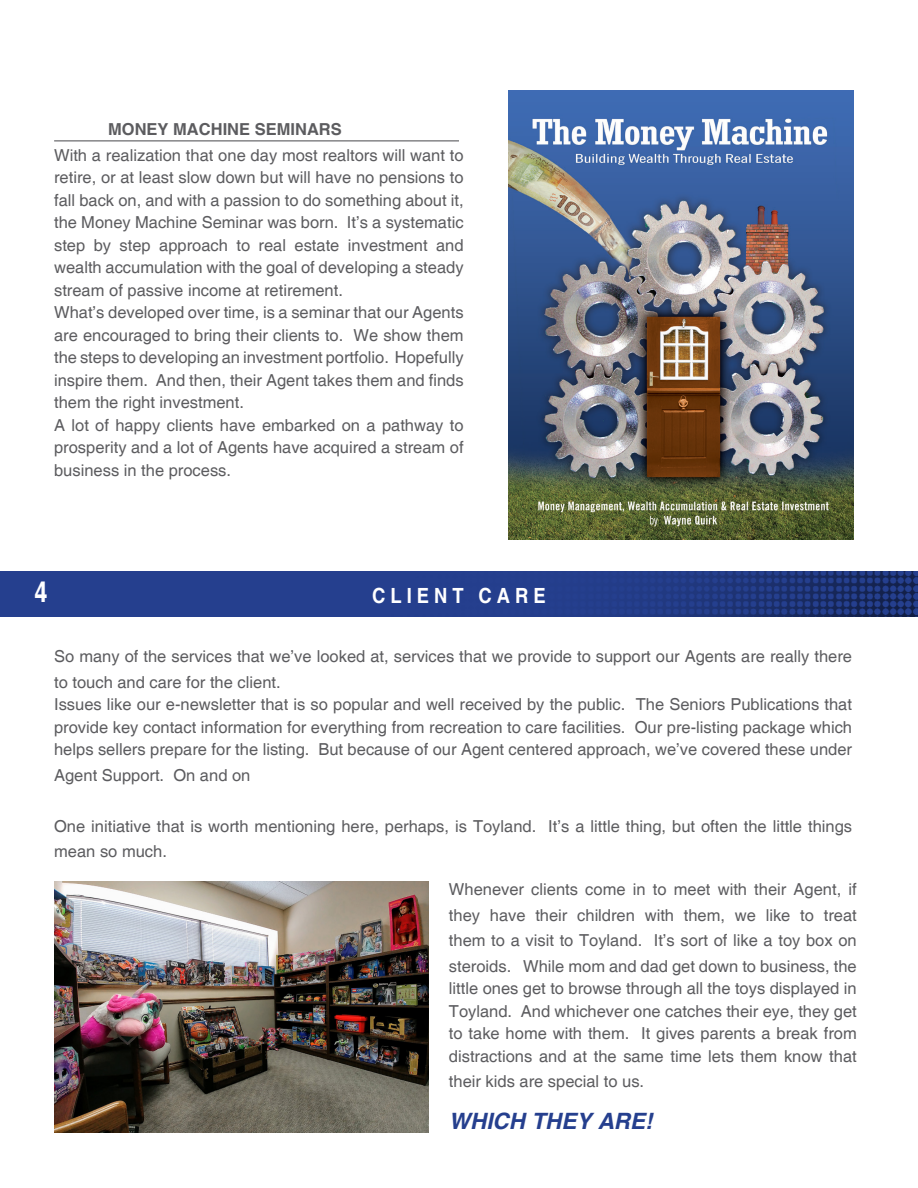
<style>
.page{position:relative;width:918px;height:1188px;background:#fff}
.page>*{position:absolute;margin:0;border:0;box-sizing:border-box;transform-origin:0 0}
.t1{font:700 condensed 28.5px "Helvetica";color:#fff}
.t2{font:italic 700 22.5px "Helvetica";color:#253f8e}
.t3{font:700 condensed 20.85px "Helvetica";letter-spacing:.22em;color:#fff;scale:1.08 1}
.t4{font:16.5px/22.5px "Helvetica";color:#5c5c5f;text-align:justify}
.t5{font:700 16.5px "Helvetica";color:#5c5c5f}
</style>
<div class="page">
<hr style="left:54px;top:140px;width:405px;height:1px;background:#5c5c5f">
<div style="left:0;top:571px;width:918px;height:46px;background:#253f8e"></div>
<img style="left:624px;top:571px;width:294px;height:46px">
<img style="left:508px;top:90px;width:346px;height:450px">
<img style="left:54px;top:882px;width:375px;height:250px">
<p class="t5" style="left:108px;top:119px;width:235px">MONEY MACHINE SEMINARS</p>
<p class="t4" style="left:54px;top:144px;width:411px">With a realization that one day most realtors will want to retire, or at least slow down but will have no pensions to fall back on, and with a passion to do something about it, the Money Machine Seminar was born. It’s a systematic step by step approach to real estate investment and wealth accumulation with the goal of developing a steady stream of passive income at retirement.</p>
<p class="t4" style="left:54px;top:302px;width:411px">What’s developed over time, is a seminar that our Agents are encouraged to bring their clients to. We show them the steps to developing an investment portfolio. Hopefully inspire them. And then, their Agent takes them and finds them the right investment.</p>
<p class="t4" style="left:54px;top:414px;width:411px">A lot of happy clients have embarked on a pathway to prosperity and a lot of Agents have acquired a stream of business in the process.</p>
<p class="t1" style="left:34px;top:575px;width:14px">4</p>
<p class="t3" style="left:372px;top:583px;width:162px">CLIENT CARE</p>
<p class="t4" style="left:54px;top:644px;width:799px;line-height:25.5px">So many of the services that we’ve looked at, services that we provide to support our Agents are really there to touch and care for the client.</p>
<p class="t4" style="left:54px;top:694px;width:799px">Issues like our e-newsletter that is so popular and well received by the public. The Seniors Publications that provide key contact information for everything from recreation to care facilities. Our pre-listing package which helps sellers prepare for the listing. But because of our Agent centered approach, we’ve covered these under</p>
<p class="t4" style="left:54px;top:764px;width:198px">Agent Support. On and on</p>
<p class="t4" style="left:54px;top:814px;width:799px;line-height:25.5px">One initiative that is worth mentioning here, perhaps, is Toyland. It’s a little thing, but often the little things mean so much.</p>
<p class="t4" style="left:449px;top:877px;width:409px;line-height:25.5px">Whenever clients come in to meet with their Agent, if they have their children with them, we like to treat them to a visit to Toyland. It’s sort of like a toy box on steroids. While mom and dad get down to business, the</p>
<p class="t4" style="left:449px;top:978px;width:409px">little ones get to browse through all the toys displayed in Toyland. And whichever one catches their eye, they get to take home with them. It gives parents a break from distractions and at the same time lets them know that</p>
<p class="t4" style="left:449px;top:1071px;width:197px">their kids are special to us.</p>
<p class="t2" style="left:449px;top:1108px;width:205px">WHICH THEY ARE!</p>
</div>
